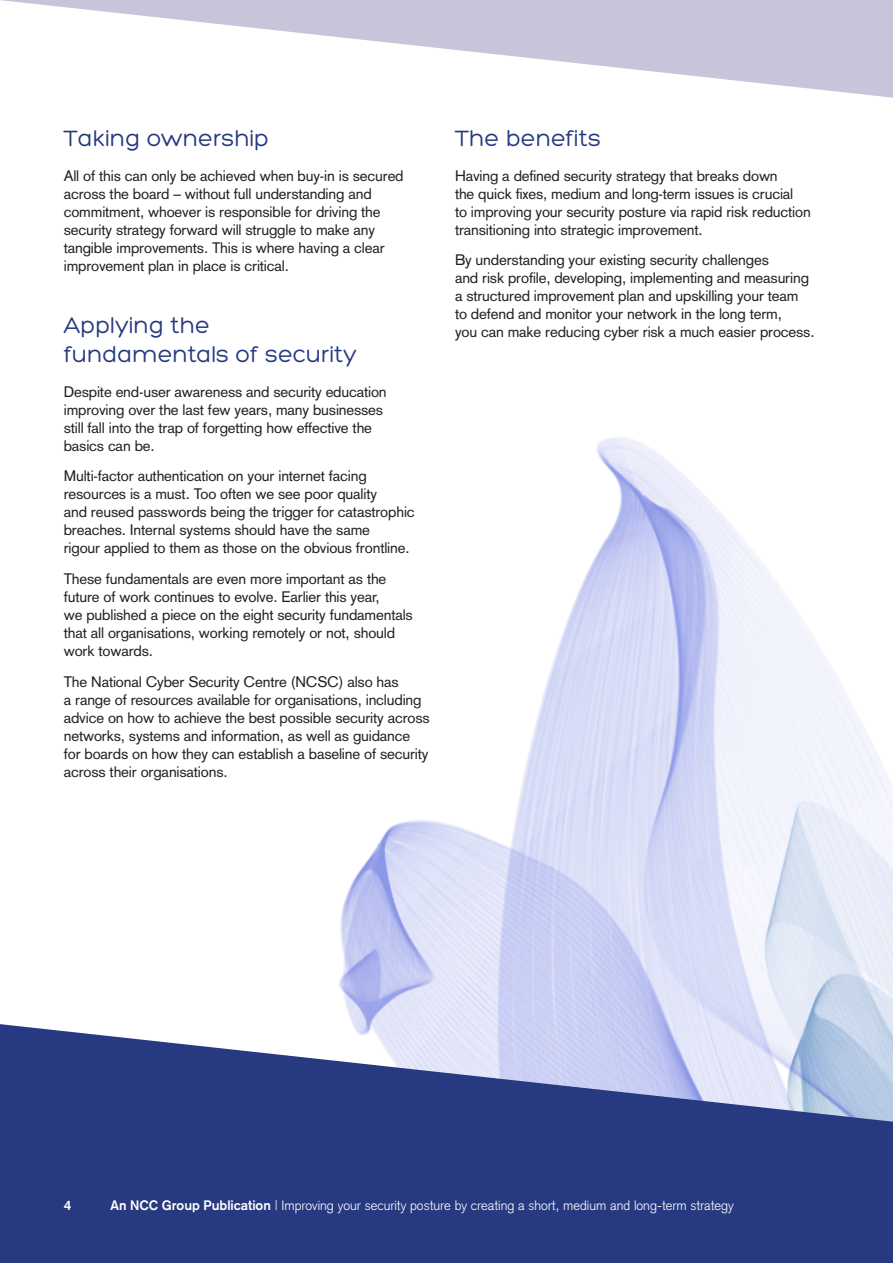
<style>
.page{position:relative;width:893px;height:1263px;background:#fff}
.page>*{position:absolute;margin:0;border:0;box-sizing:border-box;transform-origin:0 0}
.Brown_10pt_Body_Copy{font:24px/28.5px "Hero";color:#273a81}
.Brown_10pt_Body_Copy-2{font:15px/18px "Akzidenz Grotesk";letter-spacing:-.01em;color:#231f20}
.Brown_18pt_Page_Head{font:300 13.5px "Akzidenz Grotesk";color:#fff}
.Brown_18pt_Page_Head-2{font:700 13.5px "Akzidenz Grotesk";color:#fff}
.s1{font-weight:700}
</style>
<div class="page">
<img style="left:339px;top:437px;width:554px;height:587px">
<svg style="left:0;top:1024px;width:893px;height:239px;background:#4a5b98"></svg>
<svg style="left:0;top:0;width:893px;height:98px"></svg>
<p class="Brown_10pt_Body_Copy" style="left:64px;top:124px;width:207px">Taking ownership</p>
<p class="Brown_10pt_Body_Copy-2" style="left:64px;top:166px;width:341px">All of this can only be achieved when buy-in is secured across the board – without full understanding and commitment, whoever is responsible for driving the security strategy forward will struggle to make any tangible improvements. This is where having a clear improvement plan in place is critical.</p>
<p class="Brown_10pt_Body_Copy" style="left:64px;top:311px;width:295px">Applying the fundamentals of security</p>
<p class="Brown_10pt_Body_Copy-2" style="left:64px;top:382px;width:324px">Despite end-user awareness and security education improving over the last few years, many businesses still fall into the trap of forgetting how effective the basics can be.</p>
<p class="Brown_10pt_Body_Copy-2" style="left:64px;top:467px;width:352px">Multi-factor authentication on your internet facing resources is a must. Too often we see poor quality<br>and reused passwords being the trigger for catastrophic breaches. Internal systems should have the same<br>rigour applied to them as those on the obvious frontline.</p>
<p class="Brown_10pt_Body_Copy-2" style="left:64px;top:570px;width:351px">These fundamentals are even more important as the future of work continues to evolve. Earlier this year,<br>we published a piece on the eight security fundamentals that all organisations, working remotely or not, should work towards.</p>
<p class="Brown_10pt_Body_Copy-2" style="left:64px;top:673px;width:367px">The National Cyber Security Centre (NCSC) also has<br>a range of resources available for organisations, including advice on how to achieve the best possible security across networks, systems and information, as well as guidance for boards on how they can establish a baseline of security across their organisations.</p>
<p class="Brown_10pt_Body_Copy" style="left:455px;top:124px;width:147px">The benefits</p>
<p class="Brown_10pt_Body_Copy-2" style="left:455px;top:166px;width:357px">Having a defined security strategy that breaks down<br>the quick fixes, medium and long-term issues is crucial<br>to improving your security posture via rapid risk reduction transitioning into strategic improvement.</p>
<p class="Brown_10pt_Body_Copy-2" style="left:455px;top:251px;width:361px">By understanding your existing security challenges<br>and risk profile, developing, implementing and measuring a structured improvement plan and upskilling your team<br>to defend and monitor your network in the long term,<br>you can make reducing cyber risk a much easier process.</p>
<p class="Brown_18pt_Page_Head-2" style="left:64px;top:1197px;width:9px">4</p>
<p class="Brown_18pt_Page_Head" style="left:111px;top:1197px;width:625px"><span class="s1">An NCC Group Publication</span> | Improving your security posture by creating a short, medium and long-term strategy</p>
</div>
